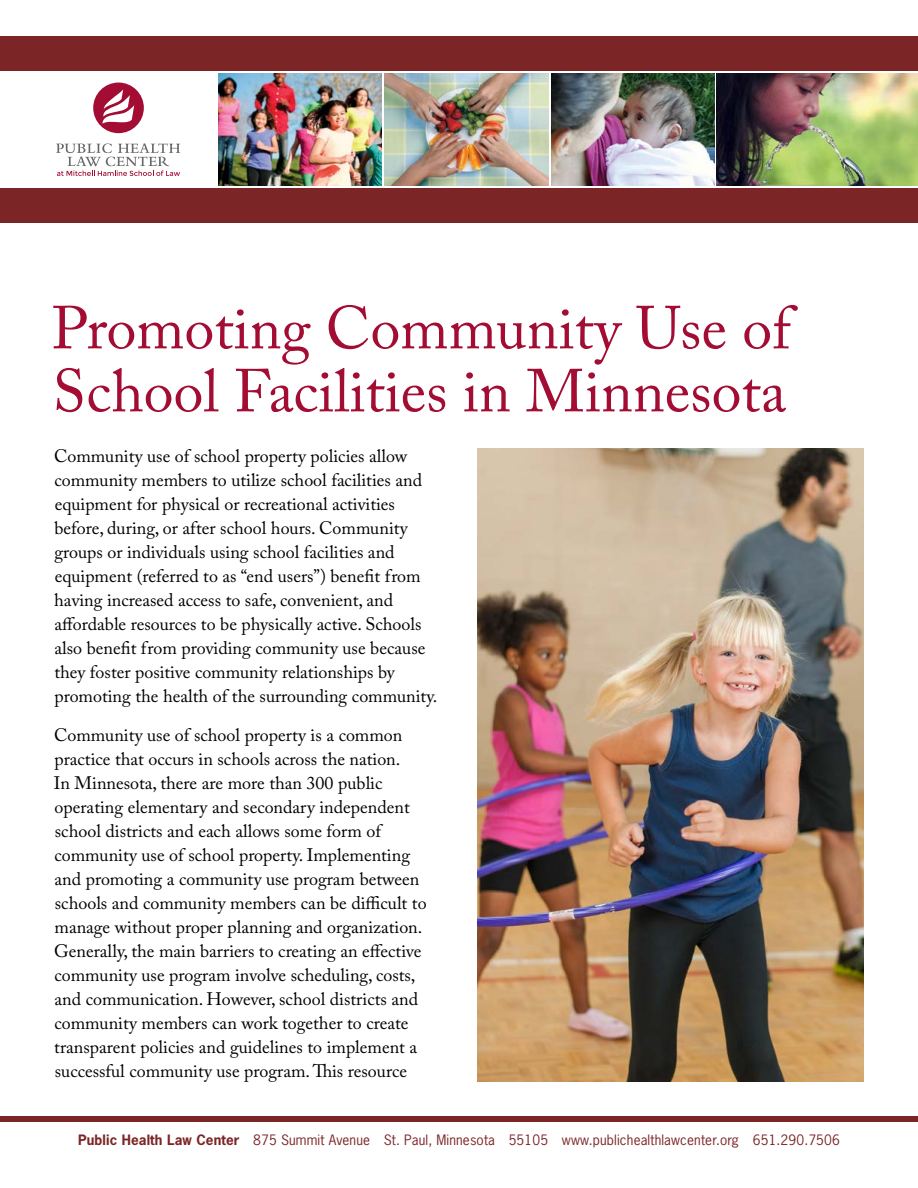
<style>
.page{position:relative;width:918px;height:1188px;background:#fff}
.page>*{position:absolute;margin:0;border:0;box-sizing:border-box;transform-origin:0 0}
.t1{font:60px/63px "Adobe Caslon Pro";color:#a30c33}
.t2{font:18px/24px "Adobe Caslon Pro";color:#000}
.t3{font:13.5px "News Gothic Std";letter-spacing:.01em;color:#7c2527}
.s1{font-weight:700}
</style>
<div class="page">
<div style="left:0;top:36px;width:918px;height:34px;background:#7c2527"></div>
<div style="left:0;top:188px;width:918px;height:34px;background:#7c2527"></div>
<img style="left:219px;top:74px;width:163px;height:111px">
<img style="left:385px;top:73px;width:163px;height:112px">
<img style="left:551px;top:73px;width:163px;height:112px">
<img style="left:716px;top:73px;width:202px;height:112px">
<div style="left:0;top:1116px;width:918px;height:6px;background:#7c2527"></div>
<div style="left:93px;top:83px;width:51px;height:50px;background:#a30c33;border-radius:50%"></div>
<svg style="left:102px;top:90px;width:32px;height:34px"></svg>
<svg style="left:56px;top:143px;width:124px;height:33px"></svg>
<img style="left:477px;top:448px;width:387px;height:633px">
<h1 class="t1" style="left:51px;top:296px;width:741px">Promoting Community Use of<br>School Facilities in Minnesota</h1>
<p class="t2" style="left:54px;top:444px;width:385px">Community use of school property policies allow community members to utilize school facilities and equipment for physical or recreational activities before, during, or after school hours. Community groups or individuals using school facilities and equipment (referred to as “end users”) benefit from having increased access to safe, convenient, and affordable resources to be physically active. Schools also benefit from providing community use because they foster positive community relationships by promoting the health of the surrounding community.</p>
<p class="t2" style="left:54px;top:723px;width:374px">Community use of school property is a common practice that occurs in schools across the nation.<br>In Minnesota, there are more than 300 public operating elementary and secondary independent school districts and each allows some form of community use of school property. Implementing and promoting a community use program between schools and community members can be difficult to manage without proper planning and organization.<br>Generally, the main barriers to creating an effective community use program involve scheduling, costs, and communication. However, school districts and community members can work together to create transparent policies and guidelines to implement a successful community use program. This resource</p>
<p class="t3" style="left:78px;top:1131px;width:763px"><span class="s1">Public Health Law Center</span> 875 Summit Avenue St. Paul, Minnesota 55105 www.publichealthlawcenter.org 651.290.7506</p>
</div>
